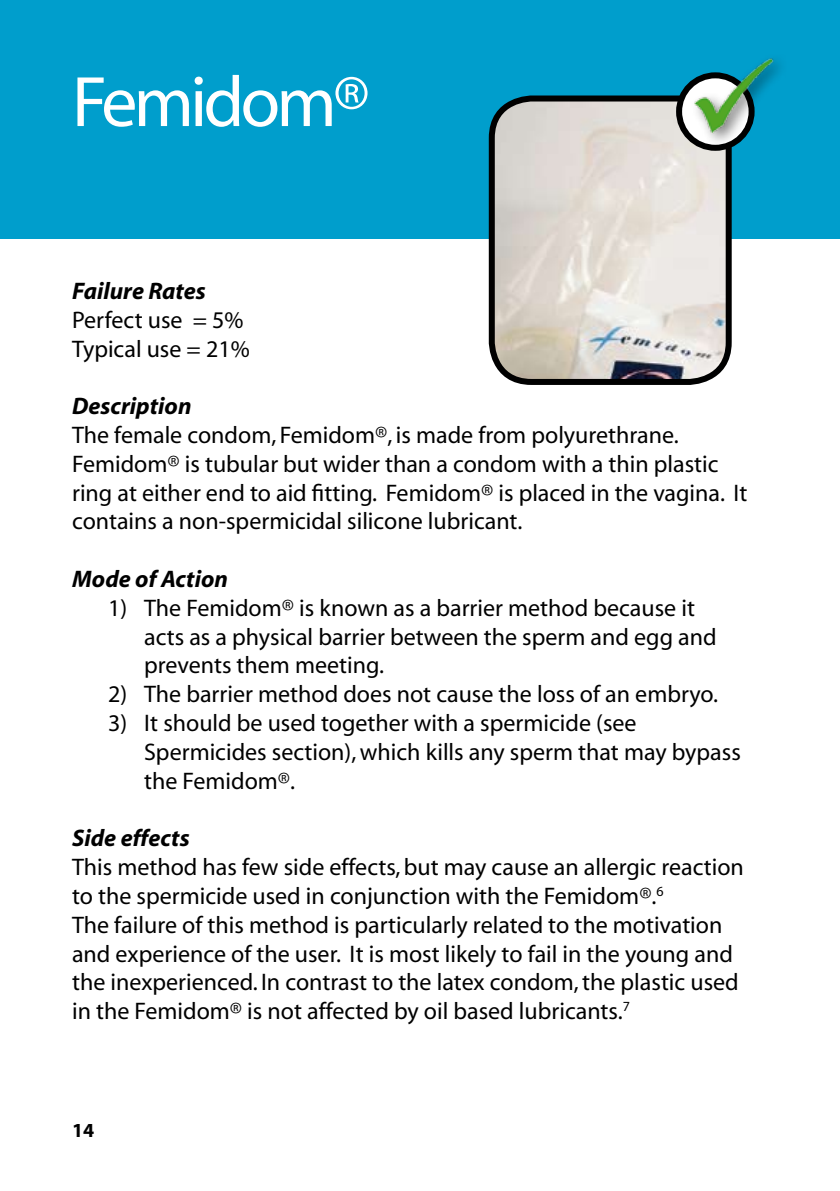
<style>
.page{position:relative;width:840px;height:1191px;background:#fff}
.page>*{position:absolute;margin:0;border:0;box-sizing:border-box;transform-origin:0 0}
.t1{font:72px "Myriad";letter-spacing:-.05em;color:#fff}
.t2{font:24px/28.8px "Myriad";color:#000}
.t3{font:italic 700 24px "Myriad";color:#000}
.t4{font:700 20px "Myriad";color:#000}
</style>
<div class="page">
<div style="left:0;top:0;width:839px;height:238px;background:#009ecc"></div>
<img style="left:495px;top:102px;width:233px;height:276px">
<div style="left:488px;top:95px;width:243px;height:290px;border:6px solid #000;border-radius:40px"></div>
<svg style="left:678px;top:75px;width:73px;height:73px"></svg>
<div style="left:675px;top:72px;width:79px;height:79px;border:6px solid #000;border-radius:50%"></div>
<div style="left:687px;top:51px;width:99px;height:96px;background:#000;opacity:.5"></div>
<img style="left:690px;top:54px;width:87px;height:82px">
<h1 class="t1" style="left:72px;top:66px;width:299px">Femidom®</h1>
<p class="t3" style="left:72px;top:278px;width:135px">Failure Rates</p>
<p class="t2" style="left:72px;top:306px;width:179px">Perfect use = 5%<br>Typical use = 21%</p>
<p class="t3" style="left:72px;top:394px;width:121px">Description</p>
<p class="t2" style="left:72px;top:421px;width:676px">The female condom, Femidom®, is made from polyurethrane.<br>Femidom® is tubular but wider than a condom with a thin plastic ring at either end to aid fitting. Femidom® is placed in the vagina. It contains a non-spermicidal silicone lubricant.</p>
<p class="t3" style="left:72px;top:566px;width:157px">Mode of Action</p>
<p class="t2" style="left:144px;top:594px;width:573px;text-indent:-36px">1) The Femidom® is known as a barrier method because it acts as a physical barrier between the sperm and egg and prevents them meeting.</p>
<p class="t2" style="left:108px;top:681px;width:611px">2) The barrier method does not cause the loss of an embryo.</p>
<p class="t2" style="left:144px;top:709px;width:598px;text-indent:-36px">3) It should be used together with a spermicide (see<br>Spermicides section), which kills any sperm that may bypass the Femidom®.</p>
<p class="t3" style="left:72px;top:826px;width:119px">Side effects</p>
<p class="t2" style="left:72px;top:853px;width:673px">This method has few side effects, but may cause an allergic reaction to the spermicide used in conjunction with the Femidom®.<sup>6<br></sup>The failure of this method is particularly related to the motivation and experience of the user. It is most likely to fail in the young and the inexperienced. In contrast to the latex condom, the plastic used in the Femidom® is not affected by oil based lubricants.<sup>7</sup></p>
<p class="t4" style="left:72px;top:1119px;width:24px">14</p>
</div>
